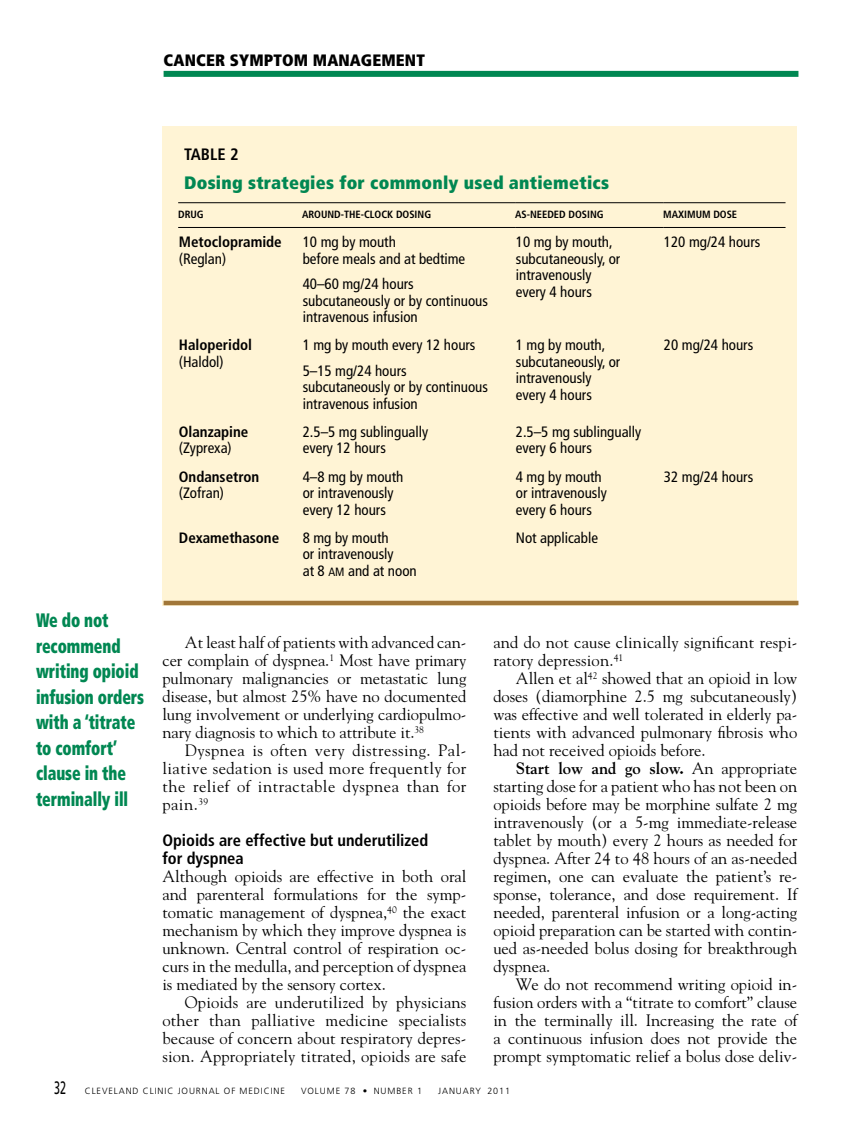
<style>
.page{position:relative;width:851px;height:1134px;background:#fff}
.page>*{position:absolute;margin:0;border:0;box-sizing:border-box;transform-origin:0 0}
.t1{font:900 condensed 19.5px/25.5px "Frutiger LT Std";letter-spacing:-.005em;color:#008752;scale:.8 1}
.t2{font:900 condensed 18px "Frutiger LT Std";letter-spacing:.015em;color:#008752}
.t3{font:16.5px/18px "Goudy Std";color:#000;text-align:justify}
.t4{font:700 condensed 16.5px/18px "Frutiger LT Std";color:#000}
.t5{font:900 condensed 16.5px "Frutiger LT Std";letter-spacing:.01em;color:#000}
.t6{font:condensed 15px/16.5px "Frutiger LT Std";color:#000}
.t7{font:700 condensed 15px "Frutiger LT Std";color:#000}
.t8{font:700 condensed 10.5px "Frutiger LT Std";color:#000}
.t9{font:300 9px "Frutiger LT Std";letter-spacing:.1em;color:#000}
.s1{font-family:"Frutiger LT Std Cn SC800";font-stretch:normal;font-size:12px}
.s2{font-weight:700}
.s3{font-weight:400;font-size:18px}
</style>
<div class="page">
<div style="left:164px;top:71px;width:634px;height:6px;background:#008752"></div>
<div style="left:162px;top:126px;width:635px;height:479px;background:#fff4d5"></div>
<hr style="left:178px;top:202px;width:124px;height:1px;background:#000">
<hr style="left:178px;top:227px;width:124px;height:1px;background:#000">
<hr style="left:302px;top:202px;width:213px;height:1px;background:#000">
<hr style="left:302px;top:227px;width:213px;height:1px;background:#000">
<hr style="left:515px;top:202px;width:148px;height:1px;background:#000">
<hr style="left:515px;top:227px;width:148px;height:1px;background:#000">
<hr style="left:663px;top:202px;width:122px;height:1px;background:#000">
<hr style="left:663px;top:227px;width:122px;height:1px;background:#000">
<hr style="left:164px;top:601px;width:634px;height:4px;background:#a17739">
<p class="t5" style="left:164px;top:51px;width:263px">CANCER SYMPTOM MANAGEMENT</p>
<p class="t4" style="left:184px;top:145px;width:17px">Table</p>
<p class="t4" style="left:230px;top:145px;width:10px">2</p>
<p class="t2" style="left:184px;top:171px;width:426px">Dosing strategies for commonly used antiemetics</p>
<p class="t8" style="left:178px;top:208px;width:27px">DRUG</p>
<p class="t8" style="left:302px;top:208px;width:131px">AROUND-THE-CLOCK DOSING</p>
<p class="t8" style="left:515px;top:208px;width:90px">AS-NEEDED DOSING</p>
<p class="t8" style="left:663px;top:208px;width:75px">MAXIMUM DOSE</p>
<p class="t7" style="left:179px;top:233px;width:104px">Metoclopramide</p>
<p class="t6" style="left:179px;top:251px;width:49px">(Reglan)</p>
<p class="t6" style="left:303px;top:234px;width:164px">10 mg by mouth<br>before meals and at bedtime</p>
<p class="t6" style="left:303px;top:276px;width:187px">40–60 mg/24 hours subcutaneously or by continuous intravenous infusion</p>
<p class="t6" style="left:516px;top:234px;width:106px">10 mg by mouth, subcutaneously, or intravenously every 4 hours</p>
<p class="t6" style="left:664px;top:234px;width:98px">120 mg/24 hours</p>
<p class="t7" style="left:179px;top:336px;width:75px">Haloperidol</p>
<p class="t6" style="left:179px;top:354px;width:46px">(Haldol)</p>
<p class="t6" style="left:303px;top:333px;width:174px;line-height:25.5px">1 mg by mouth every 12 hours<br>5–15 mg/24 hours</p>
<p class="t6" style="left:303px;top:379px;width:187px">subcutaneously or by continuous intravenous infusion</p>
<p class="t6" style="left:516px;top:337px;width:106px">1 mg by mouth, subcutaneously, or intravenously every 4 hours</p>
<p class="t6" style="left:664px;top:337px;width:91px">20 mg/24 hours</p>
<p class="t7" style="left:179px;top:423px;width:71px">Olanzapine</p>
<p class="t6" style="left:179px;top:440px;width:54px">(Zyprexa)</p>
<p class="t6" style="left:303px;top:424px;width:127px">2.5–5 mg sublingually every 12 hours</p>
<p class="t6" style="left:516px;top:424px;width:127px">2.5–5 mg sublingually every 6 hours</p>
<p class="t7" style="left:179px;top:467px;width:82px">Ondansetron</p>
<p class="t6" style="left:179px;top:485px;width:47px">(Zofran)</p>
<p class="t6" style="left:303px;top:468px;width:102px">4–8 mg by mouth or intravenously every 12 hours</p>
<p class="t6" style="left:516px;top:468px;width:92px">4 mg by mouth or intravenously every 6 hours</p>
<p class="t6" style="left:664px;top:468px;width:91px">32 mg/24 hours</p>
<p class="t1" style="left:36px;top:608px;width:137px">We do not recommend writing opioid infusion orders with a ‘titrate to comfort’ clause in the terminally ill</p>
<p class="t7" style="left:179px;top:528px;width:102px">Dexamethasone</p>
<p class="t6" style="left:303px;top:529px;width:115px">8 mg by mouth<br>or intravenously<br>at 8 <span class="s1">am</span> and at noon</p>
<p class="t6" style="left:516px;top:529px;width:84px">Not applicable</p>
<p class="t3" style="left:162px;top:633px;width:305px;text-indent:23px">At least half of patients with advanced can&shy;cer complain of dyspnea.<sup>1</sup> Most have primary pulmonary malignancies or metastatic lung disease, but almost 25% have no documented lung involvement or underlying cardiopulmo&shy;nary diagnosis to which to attribute it.<sup>38</sup></p>
<p class="t3" style="left:162px;top:741px;width:305px;text-indent:23px">Dyspnea is often very distressing. Pal&shy;liative sedation is used more frequently for the relief of intractable dyspnea than for pain.<sup>39</sup></p>
<p class="t4" style="left:162px;top:831px;width:267px">Opioids are effective but underutilized for dyspnea</p>
<p class="t3" style="left:162px;top:867px;width:305px">Although opioids are effective in both oral and parenteral formulations for the symp&shy;tomatic management of dyspnea,<sup>40</sup> the exact mechanism by which they improve dyspnea is unknown. Central control of respiration oc&shy;curs in the medulla, and perception of dyspnea is mediated by the sensory cortex.</p>
<p class="t3" style="left:162px;top:993px;width:305px;text-indent:23px">Opioids are underutilized by physicians other than palliative medicine specialists because of concern about respiratory depres&shy;sion. Appropriately titrated, opioids are safe</p>
<p class="t3" style="left:493px;top:633px;width:305px">and do not cause clinically significant respi&shy;ratory depression.<sup>41</sup></p>
<p class="t3" style="left:493px;top:669px;width:305px;text-indent:22px">Allen et al<sup>42</sup> showed that an opioid in low doses (diamorphine 2.5 mg subcutaneously) was effective and well tolerated in elderly pa&shy;tients with advanced pulmonary fibrosis who had not received opioids before.</p>
<p class="t3" style="left:493px;top:759px;width:305px;text-indent:23px"><span class="s2">Start low and go slow.</span> An appropriate starting dose for a patient who has not been on opioids before may be morphine sulfate 2 mg intravenously (or a 5-mg immediate-release tablet by mouth) every 2 hours as needed for dyspnea. After 24 to 48 hours of an as-needed regimen, one can evaluate the patient’s re&shy;sponse, tolerance, and dose requirement. If needed, parenteral infusion or a long-acting opioid preparation can be started with contin&shy;ued as-needed bolus dosing for breakthrough dyspnea.</p>
<p class="t3" style="left:493px;top:975px;width:305px;text-indent:23px">We do not recommend writing opioid in&shy;fusion orders with a “titrate to comfort” clause in the terminally ill. Increasing the rate of a continuous infusion does not provide the prompt symptomatic relief a bolus dose deliv-</p>
<p class="t9" style="left:54px;top:1085px;width:232px"><span class="s3">32</span> CLEVELAND CLINIC JOURNAL OF MEDICINE</p>
<p class="t9" style="left:301px;top:1085px;width:122px">VOLUME 78 • NUMBER 1</p>
<p class="t9" style="left:438px;top:1085px;width:73px">JANUARY 2011</p>
</div>
